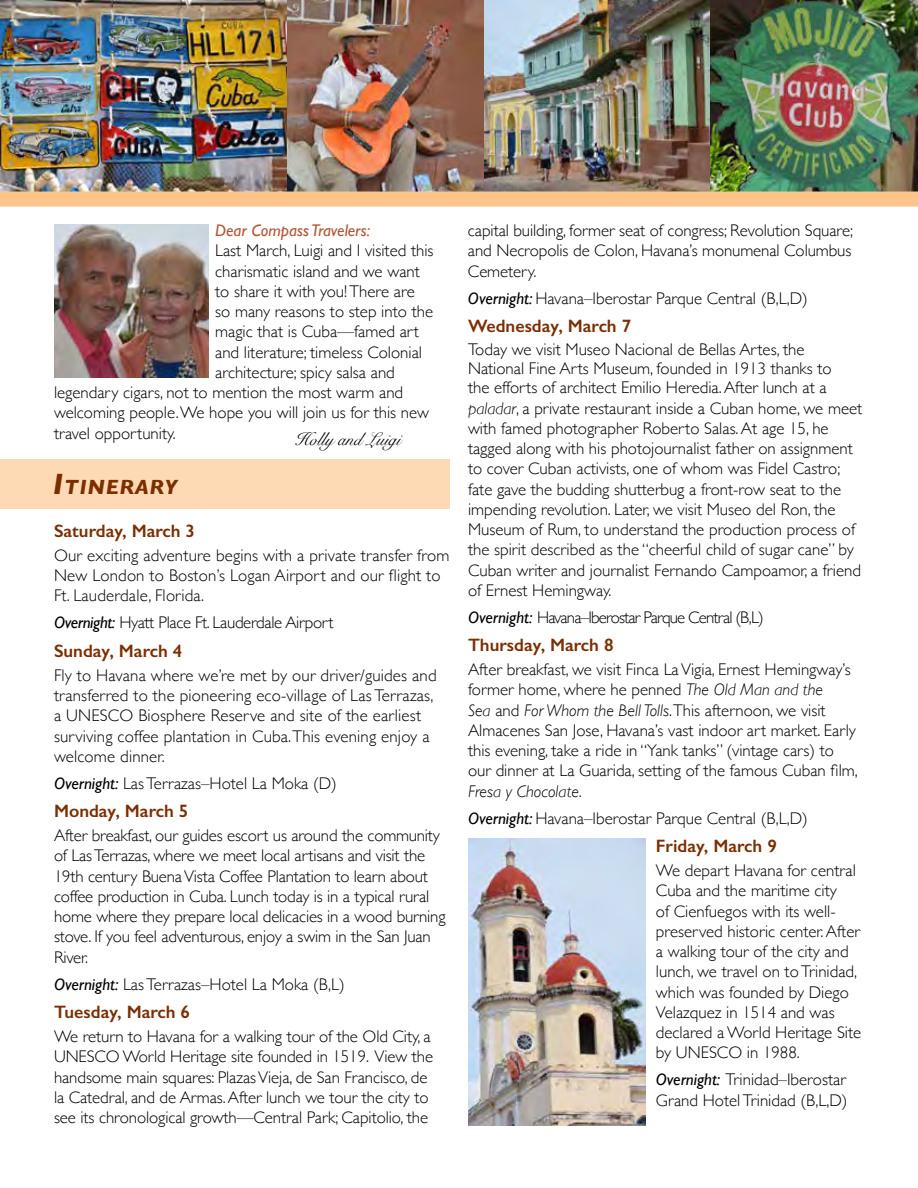
<style>
.page{position:relative;width:918px;height:1188px;background:#fff}
.page>*{position:absolute;margin:0;border:0;box-sizing:border-box;transform-origin:0 0}
.t1{font:italic 700 21px "Gill Sans";letter-spacing:.035em;color:#7b2e00}
.t2{font:600 18px "Gill Sans";color:#7b2e00}
.t3{font:18px "Snell Roundhand";color:#000}
.t4{font:300 16.8px/20.2px "Gill Sans";color:#000}
.t5{font:300 16.8px "Gill Sans";letter-spacing:-.05em;color:#000}
.t6{font:300 16.8px "Gill Sans";letter-spacing:-.02em;color:#000}
.t7{font:italic 16.8px "Gill Sans";color:#b35637}
.s1{font-size:30px}
.s2{font-weight:400;font-style:italic}
.s3{font-style:italic}
</style>
<div class="page">
<img style="left:0;top:0;width:918px;height:192px">
<img style="left:54px;top:225px;width:154px;height:153px">
<img style="left:468px;top:838px;width:178px;height:288px">
<div style="left:0;top:459px;width:450px;height:49px;background:#fedab4"></div>
<div style="left:0;top:192px;width:918px;height:15px;background:#fdc589"></div>
<p class="t7" style="left:215px;top:221px;width:157px">Dear Compass Travelers:</p>
<p class="t4" style="left:215px;top:240px;width:220px">Last March, Luigi and I visited this</p>
<p class="t4" style="left:215px;top:260px;width:206px">charismatic island and we want</p>
<p class="t4" style="left:215px;top:280px;width:201px">to share it with you! There are</p>
<p class="t4" style="left:215px;top:301px;width:219px">so many reasons to step into the</p>
<p class="t4" style="left:215px;top:321px;width:205px">magic that is Cuba—famed art</p>
<p class="t4" style="left:215px;top:341px;width:208px">and literature; timeless Colonial</p>
<p class="t4" style="left:215px;top:361px;width:181px">architecture; spicy salsa and</p>
<p class="t4" style="left:54px;top:382px;width:351px">legendary cigars, not to mention the most warm and</p>
<p class="t4" style="left:54px;top:402px;width:377px">welcoming people. We hope you will join us for this new</p>
<p class="t4" style="left:54px;top:422px;width:123px">travel opportunity.</p>
<p class="t3" style="left:295px;top:425px;width:107px">Holly and Luigi</p>
<p class="t1" style="left:53px;top:475px;width:126px"><span class="s1">I</span>TINERARY</p>
<p class="t2" style="left:54px;top:520px;width:143px">Saturday, March 3</p>
<p class="t4" style="left:54px;top:544px;width:397px">Our exciting adventure begins with a private transfer from<br>New London to Boston’s Logan Airport and our flight to<br>Ft. Lauderdale, Florida.</p>
<p class="t6" style="left:54px;top:610px;width:281px"><span class="s2">Overnight:</span> Hyatt Place Ft. Lauderdale Airport</p>
<p class="t2" style="left:54px;top:640px;width:130px">Sunday, March 4</p>
<p class="t4" style="left:54px;top:664px;width:384px">Fly to Havana where we’re met by our driver/guides and transferred to the pioneering eco-village of Las Terrazas, a UNESCO Biosphere Reserve and site of the earliest surviving coffee plantation in Cuba. This evening enjoy a welcome dinner.</p>
<p class="t4" style="left:54px;top:772px;width:284px"><span class="s2">Overnight:</span> Las Terrazas–Hotel La Moka (D)</p>
<p class="t2" style="left:54px;top:800px;width:136px">Monday, March 5</p>
<p class="t4" style="left:54px;top:825px;width:393px">After breakfast, our guides escort us around the community of Las Terrazas, where we meet local artisans and visit the 19th century Buena Vista Coffee Plantation to learn about coffee production in Cuba. Lunch today is in a typical rural home where they prepare local delicacies in a wood burning stove. If you feel adventurous, enjoy a swim in the San Juan River.</p>
<p class="t4" style="left:54px;top:973px;width:292px"><span class="s2">Overnight:</span> Las Terrazas–Hotel La Moka (B,L)</p>
<p class="t2" style="left:54px;top:1001px;width:138px">Tuesday, March 6</p>
<p class="t4" style="left:54px;top:1026px;width:381px">We return to Havana for a walking tour of the Old City, a UNESCO World Heritage site founded in 1519. View the handsome main squares: Plazas Vieja, de San Francisco, de la Catedral, and de Armas. After lunch we tour the city to see its chronological growth—Central Park; Capitolio, the</p>
<p class="t4" style="left:468px;top:220px;width:387px;text-align:justify">capital building, former seat of congress; Revolution Square; and Necropolis de Colon, Havana’s monumenal Columbus Cemetery.</p>
<p class="t4" style="left:468px;top:287px;width:341px"><span class="s2">Overnight:</span> Havana–Iberostar Parque Central (B,L,D)</p>
<p class="t2" style="left:468px;top:315px;width:165px">Wednesday, March 7</p>
<p class="t4" style="left:468px;top:339px;width:396px">Today we visit Museo Nacional de Bellas Artes, the National Fine Arts Museum, founded in 1913 thanks to<br>the efforts of architect Emilio Heredia. After lunch at a <span class="s3">paladar</span>, a private restaurant inside a Cuban home, we meet with famed photographer Roberto Salas. At age 15, he tagged along with his photojournalist father on assignment to cover Cuban activists, one of whom was Fidel Castro; fate gave the budding shutterbug a front-row seat to the impending revolution. Later, we visit Museo del Ron, the Museum of Rum, to understand the production process of the spirit described as the “cheerful child of sugar cane” by Cuban writer and journalist Fernando Campoamor, a friend of Ernest Hemingway.</p>
<p class="t5" style="left:468px;top:604px;width:297px"><span class="s2">Overnight:</span> Havana–Iberostar Parque Central (B,L)</p>
<p class="t2" style="left:468px;top:634px;width:147px">Thursday, March 8</p>
<p class="t4" style="left:468px;top:659px;width:391px">After breakfast, we visit Finca La Vigia, Ernest Hemingway’s former home, where he penned <span class="s3">The Old Man and the<br>Sea</span> and <span class="s3">For Whom the Bell Tolls</span>.This afternoon, we visit Almacenes San Jose, Havana’s vast indoor art market. Early this evening, take a ride in “Yank tanks” (vintage cars) to our dinner at La Guarida, setting of the famous Cuban film, <span class="s3">Fresa y Chocolate</span>.</p>
<p class="t4" style="left:468px;top:807px;width:341px"><span class="s2">Overnight:</span> Havana–Iberostar Parque Central (B,L,D)</p>
<p class="t2" style="left:656px;top:835px;width:122px">Friday, March 9</p>
<p class="t4" style="left:656px;top:860px;width:207px">We depart Havana for central<br>Cuba and the maritime city<br>of Cienfuegos with its well&shy;preserved historic center. After a walking tour of the city and lunch, we travel on to Trinidad, which was founded by Diego<br>Velazquez in 1514 and was declared a World Heritage Site by UNESCO in 1988.</p>
<p class="t4" style="left:656px;top:1069px;width:193px"><span class="s2">Overnight:</span> Trinidad–Iberostar<br>Grand Hotel Trinidad (B,L,D)</p>
</div>
